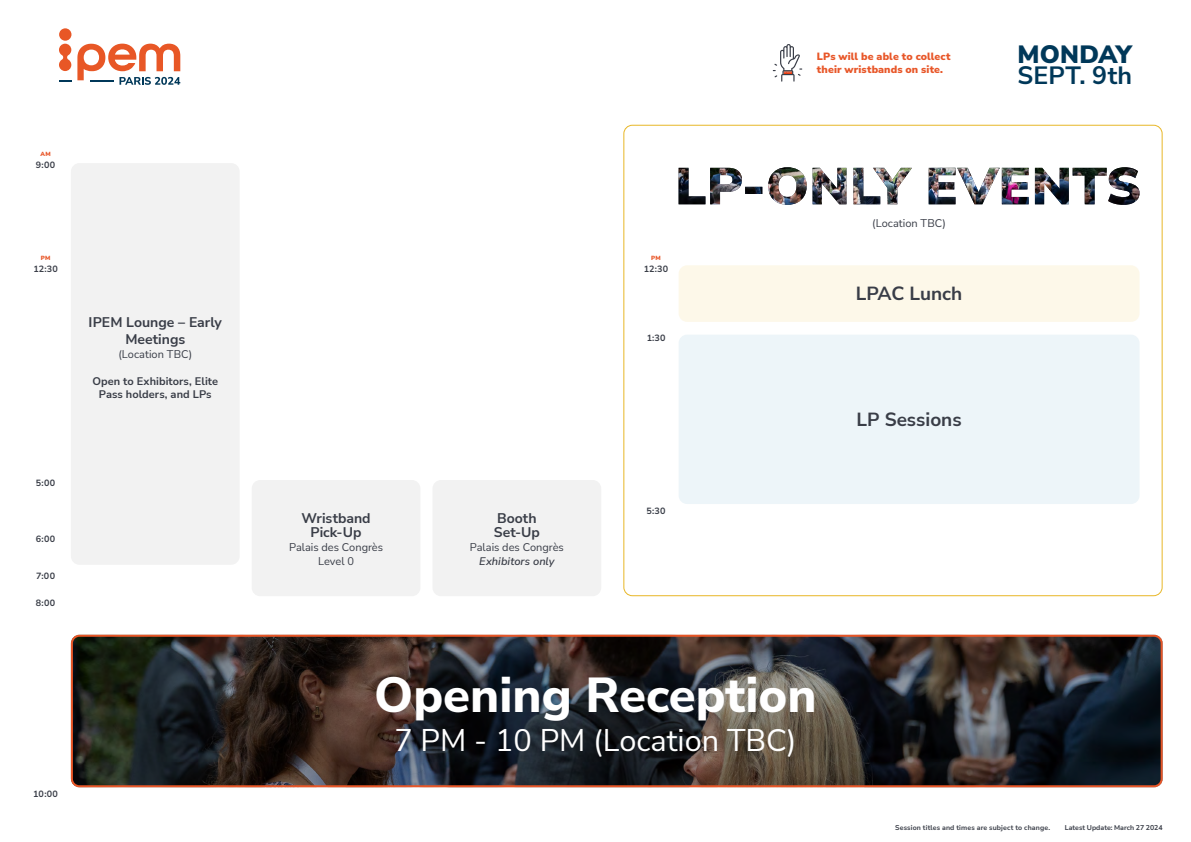
<style>
.page{position:relative;width:1191px;height:842px;background:#fff}
.page>*{position:absolute;margin:0;border:0;box-sizing:border-box;transform-origin:0 0}
.t1{font:800 49.1px "Nunito Sans";color:#fff}
.t2{font:30.7px "Nunito Sans";color:#fff}
.t3{font:700 25px "Nunito Sans";letter-spacing:.01em;color:#003859}
.t4{font:900 25px "Nunito Sans";letter-spacing:.005em;color:#003859}
.t5{font:700 19px "Nunito Sans";color:#393d47}
.t6{font:700 14px/14px "Nunito Sans";color:#393d47;text-align:center}
.t7{font:11px/14px "Nunito Sans";color:#393d47;text-align:center}
.t8{font:700 11px/13.2px "Nunito Sans";letter-spacing:.005em;color:#393d47;text-align:center}
.t9{font:italic 600 11px "Nunito Sans";letter-spacing:.005em;color:#393d47}
.t10{font:900 10.5px/12.6px "Nunito Sans";letter-spacing:.01em;color:#e85729}
.t11{font:700 9px "Nunito Sans";letter-spacing:.02em;color:#393d47}
.t12{font:700 7px "Nunito Sans";letter-spacing:.02em;color:#393d47}
.t13{font:700 7px "Nunito Sans";color:#393d47}
.t14{font:900 6px "Nunito Sans";color:#e85729}
</style>
<div class="page">
<div style="left:678px;top:335px;width:461px;height:169px;background:#edf5f9;border-radius:9px"></div>
<div style="left:678px;top:265px;width:461px;height:57px;background:#fdf8e9;border-radius:9px"></div>
<div style="left:252px;top:480px;width:168px;height:116px;background:#f2f2f2;border-radius:9px"></div>
<img style="left:71px;top:635px;width:1091px;height:152px">
<div style="left:71px;top:635px;width:1091px;height:152px;border:2px solid #e85627;border-radius:8px"></div>
<div style="left:432px;top:480px;width:169px;height:116px;background:#f2f2f2;border-radius:9px"></div>
<img style="left:678px;top:167px;width:461px;height:38px">
<svg style="left:773px;top:44px;width:29px;height:38px"></svg>
<div style="left:59px;top:28px;width:12px;height:13px;background:#e85726;border-radius:50%"></div>
<svg style="left:59px;top:44px;width:12px;height:27px"></svg>
<svg style="left:59px;top:80px;width:12px;height:1px"></svg>
<svg style="left:77px;top:44px;width:103px;height:41px"></svg>
<div style="left:71px;top:163px;width:169px;height:402px;background:#f2f2f2;border-radius:9px"></div>
<p class="t14" style="left:41px;top:150px;width:12px">AM</p>
<p class="t11" style="left:36px;top:159px;width:21px">9:00</p>
<p class="t14" style="left:41px;top:253px;width:11px">PM</p>
<p class="t14" style="left:651px;top:253px;width:11px">PM</p>
<p class="t11" style="left:33px;top:263px;width:26px">12:30</p>
<p class="t11" style="left:644px;top:263px;width:26px">12:30</p>
<p class="t11" style="left:36px;top:477px;width:21px">5:00</p>
<p class="t11" style="left:36px;top:532px;width:21px">6:00</p>
<p class="t11" style="left:36px;top:569px;width:20px">7:00</p>
<p class="t11" style="left:36px;top:597px;width:21px">8:00</p>
<p class="t6" style="left:89px;top:314px;width:135px;line-height:16.8px">IPEM Lounge – Early<br>Meetings</p>
<p class="t7" style="left:118px;top:347px;width:75px">(Location TBC)</p>
<p class="t8" style="left:92px;top:374px;width:127px">Open to Exhibitors, Elite<br>Pass holders, and LPs</p>
<p class="t6" style="left:301px;top:511px;width:71px">Wristband<br>Pick-Up</p>
<p class="t7" style="left:289px;top:540px;width:96px">Palais des Congrès<br>Level 0</p>
<p class="t6" style="left:494px;top:511px;width:48px;text-align:left">Booth<br>Set-Up</p>
<p class="t7" style="left:470px;top:540px;width:96px">Palais des Congrès</p>
<p class="t9" style="left:479px;top:554px;width:77px">Exhibitors only</p>
<p class="t11" style="left:646px;top:332px;width:20px">1:30</p>
<p class="t11" style="left:646px;top:505px;width:21px">5:30</p>
<p class="t10" style="left:817px;top:50px;width:135px">LPs will be able to collect their wristbands on site.</p>
<p class="t7" style="left:872px;top:216px;width:75px">(Location TBC)</p>
<h3 class="t5" style="left:856px;top:280px;width:108px">LPAC Lunch</h3>
<h3 class="t5" style="left:856px;top:406px;width:107px">LP Sessions</h3>
<p class="t11" style="left:33px;top:788px;width:26px">10:00</p>
<h1 class="t1" style="left:374px;top:660px;width:444px">Opening Reception</h1>
<h2 class="t2" style="left:394px;top:719px;width:404px">7 PM - 10 PM (Location TBC)</h2>
<h3 class="t4" style="left:1017px;top:36px;width:116px">MONDAY</h3>
<h3 class="t3" style="left:1017px;top:58px;width:116px">SEPT. 9th</h3>
<p class="t12" style="left:895px;top:822px;width:157px">Session titles and times are subject to change.</p>
<p class="t13" style="left:1064px;top:822px;width:99px">Latest Update: March 27 2024</p>
</div>
